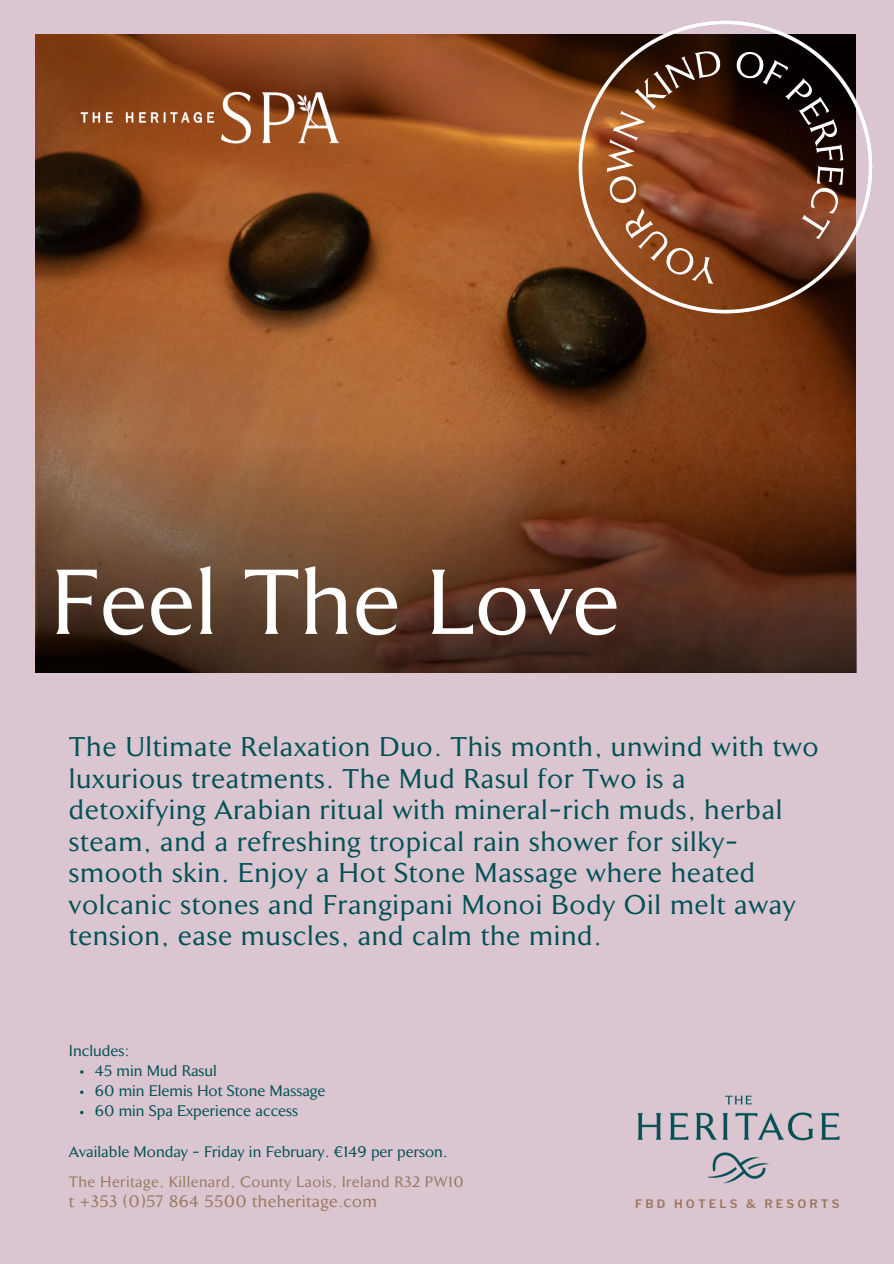
<style>
.page{position:relative;width:894px;height:1264px;background:#fff}
.page>*{position:absolute;margin:0;border:0;box-sizing:border-box;transform-origin:0 0}
.t1{font:500 91.65px "Finest";color:#fff}
.t2{font:500 27px/31.5px "Finest";letter-spacing:.025em;color:#005156}
.t3{font:500 16.5px "Finest";letter-spacing:.025em;color:#99785e}
.t4{font:500 15.15px "Finest";color:#005156}
.t5{font:500 15px "Finest";letter-spacing:.025em;color:#99785e}
.t6{font:600 11.7px "Libre Franklin";letter-spacing:.265em;color:#99785e}
</style>
<div class="page">
<div style="left:0;top:0;width:893px;height:1263px;background:#dac5d0"></div>
<img style="left:637px;top:1095px;width:203px;height:89px">
<img style="left:35px;top:34px;width:820px;height:638px">
<img style="left:36px;top:442px;width:820px;height:230px">
<img style="left:74px;top:84px;width:272px;height:66px">
<img style="left:571px;top:20px;width:302px;height:300px">
<h1 class="t1" style="left:50px;top:565px;width:570px">Feel The Love</h1>
<p class="t2" style="left:69px;top:733px;width:751px">The Ultimate Relaxation Duo. This month, unwind with two luxurious treatments. The Mud Rasul for Two is a detoxifying Arabian ritual with mineral-rich muds, herbal steam, and a refreshing tropical rain shower for silky&shy;smooth skin. Enjoy a Hot Stone Massage where heated volcanic stones and Frangipani Monoi Body Oil melt away tension, ease muscles, and calm the mind.</p>
<h2 class="t4" style="left:69px;top:1044px;width:62px">Includes:</h2>
<h3 class="t4" style="left:95px;top:1064px;width:124px">45 min Mud Rasul</h3>
<p class="t4" style="left:95px;top:1084px;width:232px">60 min Elemis Hot Stone Massage</p>
<p class="t4" style="left:95px;top:1105px;width:205px">60 min Spa Experience access</p>
<p class="t4" style="left:69px;top:1145px;width:380px">Available Monday - Friday in February. €149 per person.</p>
<p class="t5" style="left:69px;top:1175px;width:396px">The Heritage, Killenard, County Laois, Ireland R32 PW10</p>
<p class="t3" style="left:69px;top:1194px;width:309px">t +353 (0)57 864 5500 theheritage.com</p>
<p class="t6" style="left:635px;top:1196px;width:206px">FBD HOTELS &amp; RESORTS</p>
</div>
